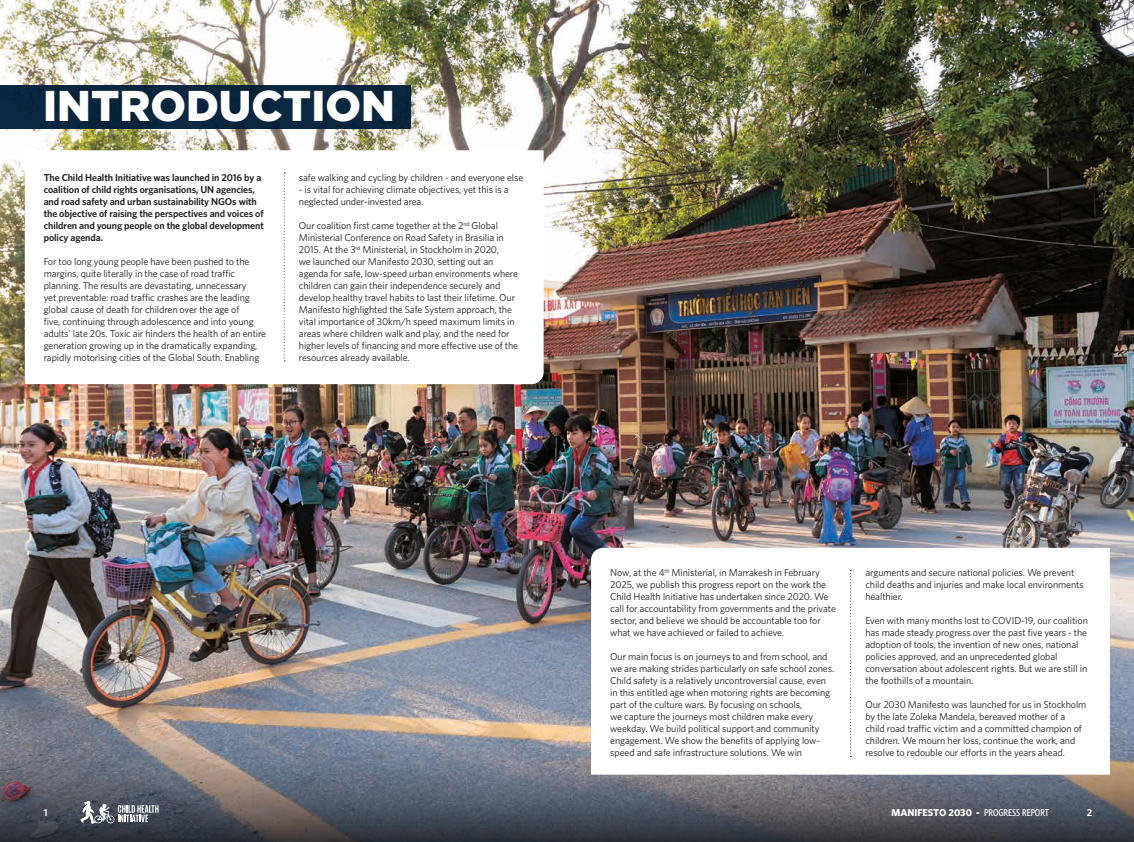
<style>
.page{position:relative;width:1134px;height:842px;background:#fff}
.page>*{position:absolute;margin:0;border:0;box-sizing:border-box;transform-origin:0 0}
.t1{font:900 43px "Gotham HTF";color:#fff}
.t2{font:10px/12px "Whitney";letter-spacing:-.01em;color:#1d1d1b}
.t3{font:600 10px/12px "Whitney";letter-spacing:-.01em;color:#1d1d1b}
.t4{font:700 10px "Whitney";color:#fff}
.t5{font:600 10px "Whitney";color:#fff}
.s1{font-family:"Whitney Condensed";font-weight:500}
</style>
<div class="page">
<img style="left:0;top:0;width:1134px;height:842px">
<svg style="left:81px;top:801px;width:78px;height:22px"></svg>
<svg style="left:25px;top:150px;width:519px;height:234px"></svg>
<svg style="left:591px;top:548px;width:519px;height:227px"></svg>
<div style="left:0;top:85px;width:410px;height:43px;background:#0b273f"></div>
<svg style="left:284px;top:172px;width:1px;height:189px"></svg>
<svg style="left:850px;top:570px;width:1px;height:187px"></svg>
<h1 class="t1" style="left:43px;top:81px;width:353px">INTRODUCTION</h1>
<p class="t3" style="left:44px;top:171px;width:222px">The Child Health Initiative was launched in 2016 by a coalition of child rights organisations, UN agencies, and road safety and urban sustainability NGOs with the objective of raising the perspectives and voices of children and young people on the global development policy agenda.</p>
<p class="t2" style="left:44px;top:255px;width:224px">For too long young people have been pushed to the margins, quite literally in the case of road traffic planning. The results are devastating, unnecessary<br>yet preventable: road traffic crashes are the leading global cause of death for children over the age of<br>five, continuing through adolescence and into young adults’ late 20s. Toxic air hinders the health of an entire generation growing up in the dramatically expanding, rapidly motorising cities of the Global South. Enabling</p>
<p class="t2" style="left:299px;top:171px;width:226px">safe walking and cycling by children - and everyone else</p>
<p class="t2" style="left:299px;top:183px;width:211px">- is vital for achieving climate objectives, yet this is a neglected under-invested area.</p>
<p class="t2" style="left:299px;top:219px;width:221px">Our coalition first came together at the 2<sup>nd</sup> Global Ministerial Conference on Road Safety in Brasilia in 2015. At the 3<sup>rd</sup> Ministerial, in Stockholm in 2020,<br>we launched our Manifesto 2030, setting out an agenda for safe, low-speed urban environments where children can gain their independence securely and develop healthy travel habits to last their lifetime. Our Manifesto highlighted the Safe System approach, the vital importance of 30km/h speed maximum limits in areas where children walk and play, and the need for higher levels of financing and more effective use of the resources already available.</p>
<p class="t2" style="left:610px;top:567px;width:227px">Now, at the 4<sup>th</sup> Ministerial, in Marrakesh in February 2025, we publish this progress report on the work the Child Health Initiative has undertaken since 2020. We call for accountability from governments and the private sector, and believe we should be accountable too for what we have achieved or failed to achieve.</p>
<p class="t2" style="left:610px;top:651px;width:225px">Our main focus is on journeys to and from school, and we are making strides particularly on safe school zones.<br>Child safety is a relatively uncontroversial cause, even in this entitled age when motoring rights are becoming part of the culture wars. By focusing on schools,<br>we capture the journeys most children make every weekday. We build political support and community engagement. We show the benefits of applying low&shy;speed and safe infrastructure solutions. We win</p>
<p class="t2" style="left:865px;top:567px;width:220px">arguments and secure national policies. We prevent child deaths and injuries and make local environments healthier.</p>
<p class="t2" style="left:865px;top:615px;width:224px">Even with many months lost to COVID-19, our coalition has made steady progress over the past five years - the adoption of tools, the invention of new ones, national policies approved, and an unprecedented global conversation about adolescent rights. But we are still in the foothills of a mountain.</p>
<p class="t2" style="left:865px;top:699px;width:223px">Our 2030 Manifesto was launched for us in Stockholm by the late Zoleka Mandela, bereaved mother of a child road traffic victim and a committed champion of children. We mourn her loss, continue the work, and resolve to redouble our efforts in the years ahead.</p>
<p class="t5" style="left:44px;top:806px;width:5px">1</p>
<p class="t4" style="left:891px;top:806px;width:159px">MANIFESTO 2030 - <span class="s1">PROGRESS REPORT</span></p>
<p class="t5" style="left:1087px;top:806px;width:7px">2</p>
</div>
